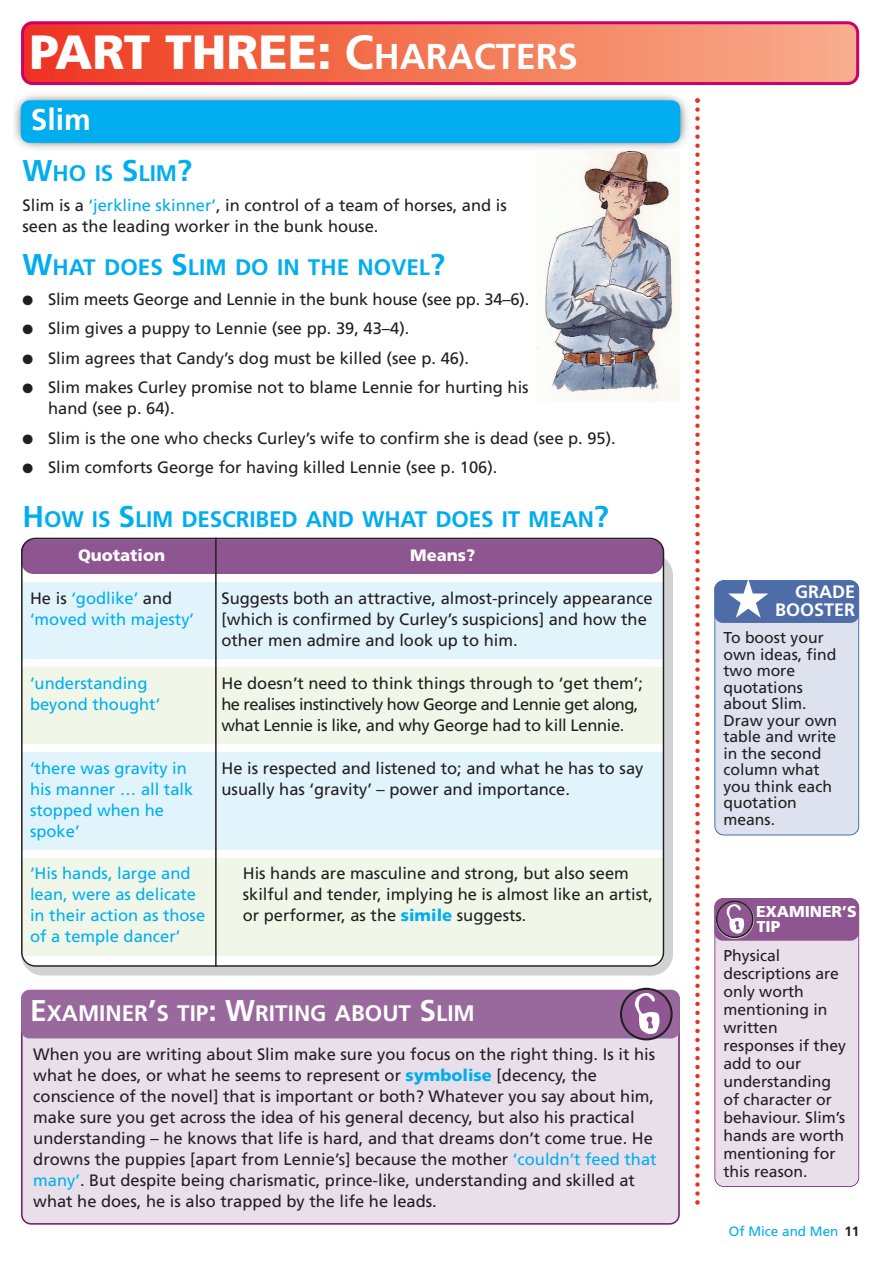
<style>
.page{position:relative;width:893px;height:1263px;background:#fff}
.page>*{position:absolute;margin:0;border:0;box-sizing:border-box;transform-origin:0 0}
.t1{font:900 48px "Frutiger";color:#fff}
.t2{font:700 30px "Frutiger";color:#fff}
.t3{font:700 22.5px "Frutiger";letter-spacing:-.005em;color:#00aeef}
.t4{font:700 22.5px "Frutiger";color:#fff}
.t5{font:700 18px "Frutiger";color:#fff}
.t6{font:16.5px/21px "Frutiger";color:#231f20}
.t7{font:16.5px/21px "Frutiger";color:#00aeef}
.t8{font:16.5px/21px "Frutiger";letter-spacing:-.035em;color:#231f20}
.t9{font:900 16.5px "Frutiger";color:#fff}
.t10{font:15.75px/18px "Frutiger";color:#231f20}
.t11{font:900 15.75px/15px "Frutiger";letter-spacing:-.005em;color:#fff}
.t12{font:13.5px "Frutiger";color:#00aeef}
.s1{font-weight:700}
.s2{font-weight:700;font-size:36px}
.s3{font-size:30px}
.s4{color:#00aeef}
.s5{color:#231f20}
.s6{font-weight:900;color:#00aeef}
.s7{font-weight:700;color:#231f20}
</style>
<div class="page">
<div style="left:21px;top:990px;width:658px;height:235px;background:#e8dfeb"></div>
<img style="left:536px;top:151px;width:143px;height:251px">
<img style="left:14px;top:94px;width:686px;height:55px">
<div style="left:21px;top:100px;width:659px;height:43px;background:#00aeef;border-radius:9px"></div>
<svg style="left:695px;top:98px;width:4px;height:1107px"></svg>
<div style="left:21px;top:990px;width:658px;height:48px;background:#99699d;border-radius:9px"></div>
<svg style="left:620px;top:988px;width:52px;height:52px"></svg>
<svg style="left:26px;top:554px;width:647px;height:422px;background:#d1d2d4"></svg>
<svg style="left:21px;top:538px;width:643px;height:429px;background:#e1e7e9"></svg>
<hr style="left:215px;top:538px;width:2px;height:429px;background:#231f20">
<div style="left:714px;top:898px;width:144px;height:289px;background:#e8dfeb;border-radius:9px"></div>
<div style="left:714px;top:898px;width:145px;height:289px;border:2px solid #711271;border-radius:9px"></div>
<div style="left:714px;top:898px;width:144px;height:43px;background:#8e5691;border-radius:9px"></div>
<img style="left:715px;top:901px;width:39px;height:38px;border-radius:50%">
<svg style="left:715px;top:900px;width:38px;height:38px"></svg>
<div style="left:714px;top:581px;width:144px;height:254px;background:#dee2ef;border-radius:9px"></div>
<div style="left:714px;top:580px;width:145px;height:255px;border:2px solid #014990;border-radius:9px"></div>
<div style="left:714px;top:581px;width:144px;height:42px;background:#4d6ca8;border-radius:9px"></div>
<svg style="left:21px;top:21px;width:838px;height:64px;background:#ef6958"></svg>
<h1 class="t1" style="left:29px;top:33px;width:550px">PART THREE: <span class="s1">C</span><span class="s2">HARACTERS</span></h1>
<h2 class="t2" style="left:31px;top:108px;width:62px">Slim</h2>
<h3 class="t3" style="left:23px;top:164px;width:171px"><span class="s3">W</span>HO IS <span class="s3">S</span>LIM<span class="s3">?</span></h3>
<p class="t6" style="left:23px;top:196px;width:486px">Slim is a <span class="s4">‘jerkline skinner’</span>, in control of a team of horses, and is seen as the leading worker in the bunk house.</p>
<h3 class="t3" style="left:23px;top:258px;width:424px"><span class="s3">W</span>HAT DOES <span class="s3">S</span>LIM DO IN THE NOVEL<span class="s3">?</span></h3>
<p class="t6" style="left:23px;top:290px;width:508px">● Slim meets George and Lennie in the bunk house (see pp. 34–6).</p>
<p class="t6" style="left:23px;top:319px;width:388px">● Slim gives a puppy to Lennie (see pp. 39, 43–4).</p>
<p class="t6" style="left:23px;top:349px;width:448px">● Slim agrees that Candy’s dog must be killed (see p. 46).</p>
<p class="t6" style="left:48px;top:378px;width:482px;text-indent:-26px">● Slim makes Curley promise not to blame Lennie for hurting his hand (see p. 64).</p>
<p class="t6" style="left:23px;top:429px;width:594px">● Slim is the one who checks Curley’s wife to confirm she is dead (see p. 95).</p>
<p class="t6" style="left:23px;top:458px;width:476px">● Slim comforts George for having killed Lennie (see p. 106).</p>
<h3 class="t3" style="left:23px;top:510px;width:588px"><span class="s3">H</span>OW IS <span class="s3">S</span>LIM DESCRIBED AND WHAT DOES IT MEAN<span class="s3">?</span></h3>
<p class="t9" style="left:78px;top:548px;width:89px">Quotation</p>
<p class="t9" style="left:410px;top:548px;width:67px">Means?</p>
<p class="t7" style="left:30px;top:589px;width:144px"><span class="s5">He is</span> ‘godlike’ <span class="s5">and</span></p>
<p class="t6" style="left:221px;top:589px;width:432px">Suggests both an attractive, almost-princely appearance</p>
<p class="t7" style="left:30px;top:610px;width:166px">‘moved with majesty’</p>
<p class="t6" style="left:221px;top:610px;width:427px">[which is confirmed by Curley’s suspicions] and how the other men admire and look up to him.</p>
<p class="t7" style="left:30px;top:674px;width:119px">‘understanding</p>
<p class="t6" style="left:221px;top:674px;width:423px">He doesn’t need to think things through to ‘get them’;</p>
<p class="t7" style="left:30px;top:695px;width:132px">beyond thought’</p>
<p class="t8" style="left:221px;top:695px;width:418px">he realises instinctively how George and Lennie get along, what Lennie is like, and why George had to kill Lennie.</p>
<p class="t7" style="left:30px;top:759px;width:158px">‘there was gravity in</p>
<p class="t6" style="left:221px;top:759px;width:423px">He is respected and listened to; and what he has to say</p>
<p class="t7" style="left:30px;top:780px;width:165px">his manner … all talk</p>
<p class="t6" style="left:221px;top:780px;width:350px">usually has ‘gravity’ – power and importance.</p>
<p class="t7" style="left:30px;top:801px;width:135px">stopped when he spoke’</p>
<p class="t7" style="left:30px;top:864px;width:162px">‘His hands, large and</p>
<p class="t6" style="left:243px;top:864px;width:387px">His hands are masculine and strong, but also seem</p>
<p class="t7" style="left:30px;top:885px;width:167px">lean, were as delicate</p>
<p class="t6" style="left:243px;top:885px;width:412px">skilful and tender, implying he is almost like an artist,</p>
<p class="t7" style="left:30px;top:906px;width:177px">in their action as those</p>
<p class="t6" style="left:243px;top:906px;width:285px">or performer, as the <span class="s6">simile</span> suggests.</p>
<p class="t7" style="left:30px;top:927px;width:152px">of a temple dancer’</p>
<h3 class="t4" style="left:30px;top:1004px;width:446px"><span class="s3">E</span>XAMINER<span class="s3">’</span>S TIP<span class="s3">: W</span>RITING ABOUT <span class="s3">S</span>LIM</h3>
<p class="t6" style="left:33px;top:1045px;width:625px">When you are writing about Slim make sure you focus on the right thing. Is it his what he does, or what he seems to represent or <span class="s6">symbolise</span> [decency, the conscience of the novel] that is important or both? Whatever you say about him, make sure you get across the idea of his general decency, but also his practical understanding – he knows that life is hard, and that dreams don’t come true. He drowns the puppies [apart from Lennie’s] because the mother <span class="s4">‘couldn’t feed that many’</span>. But despite being charismatic, prince-like, understanding and skilled at what he does, he is also trapped by the life he leads.</p>
<p class="t5" style="left:726px;top:602px;width:131px">★ BOOSTER</p>
<p class="t5" style="left:795px;top:584px;width:61px">GRADE</p>
<p class="t10" style="left:723px;top:631px;width:115px;line-height:16.5px">To boost your own ideas, find two more quotations about Slim.<br>Draw your own table and write in the second column what you think each quotation means.</p>
<p class="t11" style="left:756px;top:905px;width:102px">EXAMINER’S<br>TIP</p>
<p class="t10" style="left:723px;top:948px;width:124px">Physical descriptions are only worth mentioning in written responses if they add to our understanding of character or behaviour. Slim’s hands are worth mentioning for this reason.</p>
<p class="t12" style="left:729px;top:1226px;width:132px">Of Mice and Men <span class="s7">11</span></p>
</div>
